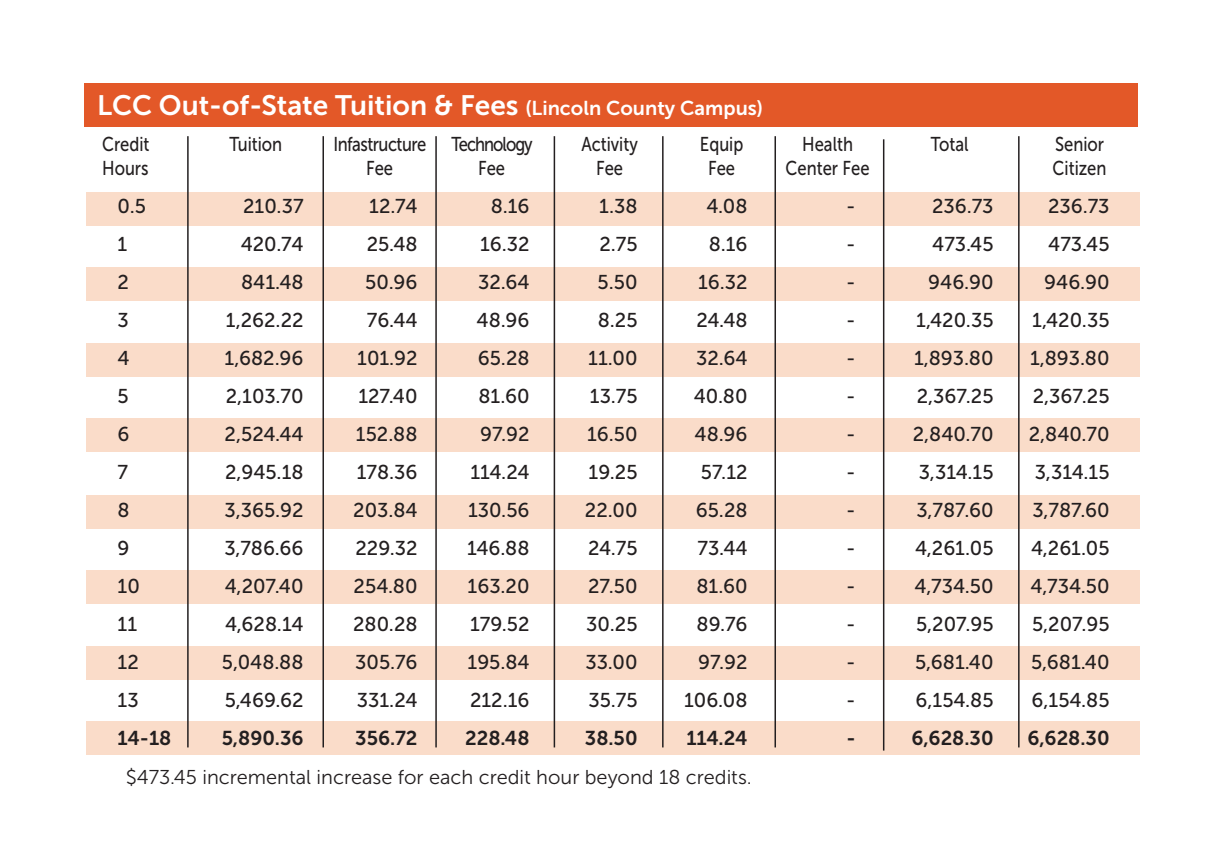
<style>
.page{position:relative;width:1224px;height:864px;background:#fff}
.page>*{position:absolute;margin:0;border:0;box-sizing:border-box;transform-origin:0 0}
.t1{font:28px "Museo Sans 700";color:#fff}
.t2{font:20px "Museo Sans 500";color:#231f20}
.t3{font:20px "Museo Sans 500";color:#231f20;scale:.83 1}
.t4{font:20px "Museo Sans 300";color:#231f20}
.t5{font:20px "Museo Sans 700";color:#231f20}
.t6{font:20px "Museo Sans 500";letter-spacing:-.03em;color:#231f20;scale:.83 1}
.t7{font:20px "Museo Sans 500";letter-spacing:-.06em;color:#231f20;scale:.83 1}
.s1{font-size:20px}
</style>
<div class="page">
<div style="left:86px;top:192px;width:1054px;height:34px;background:#fadcc9"></div>
<div style="left:86px;top:343px;width:1054px;height:34px;background:#fadcc9"></div>
<div style="left:86px;top:495px;width:1054px;height:34px;background:#fadcc9"></div>
<div style="left:86px;top:646px;width:1054px;height:34px;background:#fadcc9"></div>
<div style="left:86px;top:267px;width:1054px;height:34px;background:#fadcc9"></div>
<div style="left:86px;top:418px;width:1054px;height:34px;background:#fadcc9"></div>
<div style="left:86px;top:570px;width:1054px;height:34px;background:#fadcc9"></div>
<div style="left:86px;top:721px;width:1054px;height:34px;background:#fadcc9"></div>
<div style="left:84px;top:84px;width:1053px;height:43px;background:#e35828"></div>
<hr style="left:187px;top:136px;width:2px;height:611px;background:#231f20">
<hr style="left:322px;top:136px;width:2px;height:611px;background:#231f20">
<hr style="left:435px;top:136px;width:2px;height:611px;background:#231f20">
<hr style="left:554px;top:136px;width:1px;height:611px;background:#231f20">
<hr style="left:662px;top:136px;width:2px;height:611px;background:#231f20">
<hr style="left:775px;top:136px;width:1px;height:611px;background:#231f20">
<hr style="left:883px;top:139px;width:1px;height:612px;background:#231f20">
<hr style="left:1018px;top:136px;width:2px;height:611px;background:#231f20">
<p class="t1" style="left:97px;top:89px;width:667px">LCC Out-of-State Tuition &amp; Fees <span class="s1">(Lincoln County Campus)</span></p>
<p class="t3" style="left:102px;top:133px;width:59px">Credit</p>
<p class="t3" style="left:229px;top:133px;width:65px">Tuition</p>
<p class="t6" style="left:333px;top:133px;width:114px">Infastructure</p>
<p class="t7" style="left:452px;top:133px;width:99px">Technology</p>
<p class="t3" style="left:581px;top:133px;width:70px">Activity</p>
<p class="t3" style="left:700px;top:133px;width:54px">Equip</p>
<p class="t3" style="left:802px;top:133px;width:63px">Health</p>
<p class="t3" style="left:931px;top:133px;width:47px">Total</p>
<p class="t3" style="left:1055px;top:133px;width:61px">Senior</p>
<p class="t3" style="left:102px;top:157px;width:58px">Hours</p>
<p class="t3" style="left:366px;top:157px;width:34px">Fee</p>
<p class="t3" style="left:478px;top:157px;width:34px">Fee</p>
<p class="t3" style="left:596px;top:157px;width:34px">Fee</p>
<p class="t3" style="left:708px;top:157px;width:34px">Fee</p>
<p class="t3" style="left:786px;top:157px;width:103px">Center Fee</p>
<p class="t3" style="left:1053px;top:157px;width:66px">Citizen</p>
<p class="t2" style="left:118px;top:195px;width:30px">0.5</p>
<p class="t2" style="left:243px;top:195px;width:62px">210.37</p>
<p class="t2" style="left:369px;top:195px;width:50px">12.74</p>
<p class="t2" style="left:491px;top:195px;width:40px">8.16</p>
<p class="t2" style="left:599px;top:195px;width:40px">1.38</p>
<p class="t2" style="left:707px;top:195px;width:43px">4.08</p>
<p class="t2" style="left:846px;top:195px;width:11px">-</p>
<p class="t2" style="left:932px;top:195px;width:63px">236.73</p>
<p class="t2" style="left:1048px;top:195px;width:63px">236.73</p>
<p class="t2" style="left:118px;top:233px;width:11px">1</p>
<p class="t2" style="left:241px;top:233px;width:64px">420.74</p>
<p class="t2" style="left:367px;top:233px;width:52px">25.48</p>
<p class="t2" style="left:480px;top:233px;width:51px">16.32</p>
<p class="t2" style="left:599px;top:233px;width:40px">2.75</p>
<p class="t2" style="left:709px;top:233px;width:40px">8.16</p>
<p class="t2" style="left:846px;top:233px;width:11px">-</p>
<p class="t2" style="left:932px;top:233px;width:63px">473.45</p>
<p class="t2" style="left:1048px;top:233px;width:63px">473.45</p>
<p class="t2" style="left:118px;top:271px;width:13px">2</p>
<p class="t2" style="left:241px;top:271px;width:64px">841.48</p>
<p class="t2" style="left:365px;top:271px;width:54px">50.96</p>
<p class="t2" style="left:478px;top:271px;width:53px">32.64</p>
<p class="t2" style="left:598px;top:271px;width:41px">5.50</p>
<p class="t2" style="left:698px;top:271px;width:51px">16.32</p>
<p class="t2" style="left:846px;top:271px;width:11px">-</p>
<p class="t2" style="left:928px;top:271px;width:67px">946.90</p>
<p class="t2" style="left:1044px;top:271px;width:67px">946.90</p>
<p class="t2" style="left:118px;top:309px;width:13px">3</p>
<p class="t2" style="left:226px;top:309px;width:79px">1,262.22</p>
<p class="t2" style="left:367px;top:309px;width:52px">76.44</p>
<p class="t2" style="left:477px;top:309px;width:54px">48.96</p>
<p class="t2" style="left:598px;top:309px;width:41px">8.25</p>
<p class="t2" style="left:696px;top:309px;width:53px">24.48</p>
<p class="t2" style="left:846px;top:309px;width:11px">-</p>
<p class="t2" style="left:916px;top:309px;width:79px">1,420.35</p>
<p class="t2" style="left:1032px;top:309px;width:79px">1,420.35</p>
<p class="t2" style="left:118px;top:347px;width:14px">4</p>
<p class="t2" style="left:225px;top:347px;width:80px">1,682.96</p>
<p class="t2" style="left:357px;top:347px;width:62px">101.92</p>
<p class="t2" style="left:478px;top:347px;width:53px">65.28</p>
<p class="t2" style="left:588px;top:347px;width:51px">11.00</p>
<p class="t2" style="left:696px;top:347px;width:53px">32.64</p>
<p class="t2" style="left:846px;top:347px;width:11px">-</p>
<p class="t2" style="left:914px;top:347px;width:81px">1,893.80</p>
<p class="t2" style="left:1030px;top:347px;width:81px">1,893.80</p>
<p class="t2" style="left:118px;top:385px;width:13px">5</p>
<p class="t2" style="left:226px;top:385px;width:79px">2,103.70</p>
<p class="t2" style="left:358px;top:385px;width:61px">127.40</p>
<p class="t2" style="left:478px;top:385px;width:53px">81.60</p>
<p class="t2" style="left:590px;top:385px;width:49px">13.75</p>
<p class="t2" style="left:694px;top:385px;width:55px">40.80</p>
<p class="t2" style="left:846px;top:385px;width:11px">-</p>
<p class="t2" style="left:917px;top:385px;width:78px">2,367.25</p>
<p class="t2" style="left:1033px;top:385px;width:78px">2,367.25</p>
<p class="t2" style="left:118px;top:423px;width:13px">6</p>
<p class="t2" style="left:225px;top:423px;width:80px">2,524.44</p>
<p class="t2" style="left:356px;top:423px;width:63px">152.88</p>
<p class="t2" style="left:480px;top:423px;width:51px">97.92</p>
<p class="t2" style="left:587px;top:423px;width:52px">16.50</p>
<p class="t2" style="left:695px;top:423px;width:54px">48.96</p>
<p class="t2" style="left:846px;top:423px;width:11px">-</p>
<p class="t2" style="left:913px;top:423px;width:82px">2,840.70</p>
<p class="t2" style="left:1029px;top:423px;width:82px">2,840.70</p>
<p class="t2" style="left:118px;top:461px;width:12px">7</p>
<p class="t2" style="left:225px;top:461px;width:80px">2,945.18</p>
<p class="t2" style="left:357px;top:461px;width:62px">178.36</p>
<p class="t2" style="left:470px;top:461px;width:61px">114.24</p>
<p class="t2" style="left:589px;top:461px;width:50px">19.25</p>
<p class="t2" style="left:701px;top:461px;width:48px">57.12</p>
<p class="t2" style="left:846px;top:461px;width:11px">-</p>
<p class="t2" style="left:919px;top:461px;width:76px">3,314.15</p>
<p class="t2" style="left:1035px;top:461px;width:76px">3,314.15</p>
<p class="t2" style="left:118px;top:499px;width:14px">8</p>
<p class="t2" style="left:225px;top:499px;width:80px">3,365.92</p>
<p class="t2" style="left:353px;top:499px;width:66px">203.84</p>
<p class="t2" style="left:468px;top:499px;width:63px">130.56</p>
<p class="t2" style="left:585px;top:499px;width:54px">22.00</p>
<p class="t2" style="left:696px;top:499px;width:53px">65.28</p>
<p class="t2" style="left:846px;top:499px;width:11px">-</p>
<p class="t2" style="left:917px;top:499px;width:79px">3,787.60</p>
<p class="t2" style="left:1033px;top:499px;width:79px">3,787.60</p>
<p class="t2" style="left:118px;top:537px;width:13px">9</p>
<p class="t2" style="left:224px;top:537px;width:81px">3,786.66</p>
<p class="t2" style="left:355px;top:537px;width:64px">229.32</p>
<p class="t2" style="left:467px;top:537px;width:64px">146.88</p>
<p class="t2" style="left:588px;top:537px;width:51px">24.75</p>
<p class="t2" style="left:698px;top:537px;width:52px">73.44</p>
<p class="t2" style="left:846px;top:537px;width:11px">-</p>
<p class="t2" style="left:915px;top:537px;width:80px">4,261.05</p>
<p class="t2" style="left:1031px;top:537px;width:80px">4,261.05</p>
<p class="t2" style="left:118px;top:575px;width:24px">10</p>
<p class="t2" style="left:225px;top:575px;width:80px">4,207.40</p>
<p class="t2" style="left:354px;top:575px;width:65px">254.80</p>
<p class="t2" style="left:468px;top:575px;width:63px">163.20</p>
<p class="t2" style="left:588px;top:575px;width:51px">27.50</p>
<p class="t2" style="left:696px;top:575px;width:53px">81.60</p>
<p class="t2" style="left:846px;top:575px;width:11px">-</p>
<p class="t2" style="left:915px;top:575px;width:80px">4,734.50</p>
<p class="t2" style="left:1031px;top:575px;width:80px">4,734.50</p>
<p class="t2" style="left:118px;top:613px;width:21px">11</p>
<p class="t2" style="left:225px;top:613px;width:80px">4,628.14</p>
<p class="t2" style="left:353px;top:613px;width:66px">280.28</p>
<p class="t2" style="left:470px;top:613px;width:61px">179.52</p>
<p class="t2" style="left:586px;top:613px;width:53px">30.25</p>
<p class="t2" style="left:697px;top:613px;width:52px">89.76</p>
<p class="t2" style="left:846px;top:613px;width:11px">-</p>
<p class="t2" style="left:916px;top:613px;width:79px">5,207.95</p>
<p class="t2" style="left:1032px;top:613px;width:79px">5,207.95</p>
<p class="t2" style="left:118px;top:651px;width:23px">12</p>
<p class="t2" style="left:222px;top:651px;width:83px">5,048.88</p>
<p class="t2" style="left:355px;top:651px;width:64px">305.76</p>
<p class="t2" style="left:468px;top:651px;width:64px">195.84</p>
<p class="t2" style="left:585px;top:651px;width:54px">33.00</p>
<p class="t2" style="left:698px;top:651px;width:51px">97.92</p>
<p class="t2" style="left:846px;top:651px;width:11px">-</p>
<p class="t2" style="left:915px;top:651px;width:80px">5,681.40</p>
<p class="t2" style="left:1031px;top:651px;width:80px">5,681.40</p>
<p class="t2" style="left:118px;top:689px;width:23px">13</p>
<p class="t2" style="left:225px;top:689px;width:80px">5,469.62</p>
<p class="t2" style="left:357px;top:689px;width:62px">331.24</p>
<p class="t2" style="left:470px;top:689px;width:61px">212.16</p>
<p class="t2" style="left:588px;top:689px;width:51px">35.75</p>
<p class="t2" style="left:684px;top:689px;width:65px">106.08</p>
<p class="t2" style="left:846px;top:689px;width:11px">-</p>
<p class="t2" style="left:916px;top:689px;width:79px">6,154.85</p>
<p class="t2" style="left:1032px;top:689px;width:79px">6,154.85</p>
<p class="t5" style="left:118px;top:727px;width:55px">14-18</p>
<p class="t5" style="left:222px;top:727px;width:83px">5,890.36</p>
<p class="t5" style="left:355px;top:727px;width:64px">356.72</p>
<p class="t5" style="left:465px;top:727px;width:66px">228.48</p>
<p class="t5" style="left:585px;top:727px;width:54px">38.50</p>
<p class="t5" style="left:686px;top:727px;width:63px">114.24</p>
<p class="t5" style="left:846px;top:727px;width:11px">-</p>
<p class="t5" style="left:912px;top:727px;width:84px">6,628.30</p>
<p class="t5" style="left:1028px;top:727px;width:84px">6,628.30</p>
<p class="t4" style="left:126px;top:767px;width:628px">$473.45 incremental increase for each credit hour beyond 18 credits.</p>
</div>
